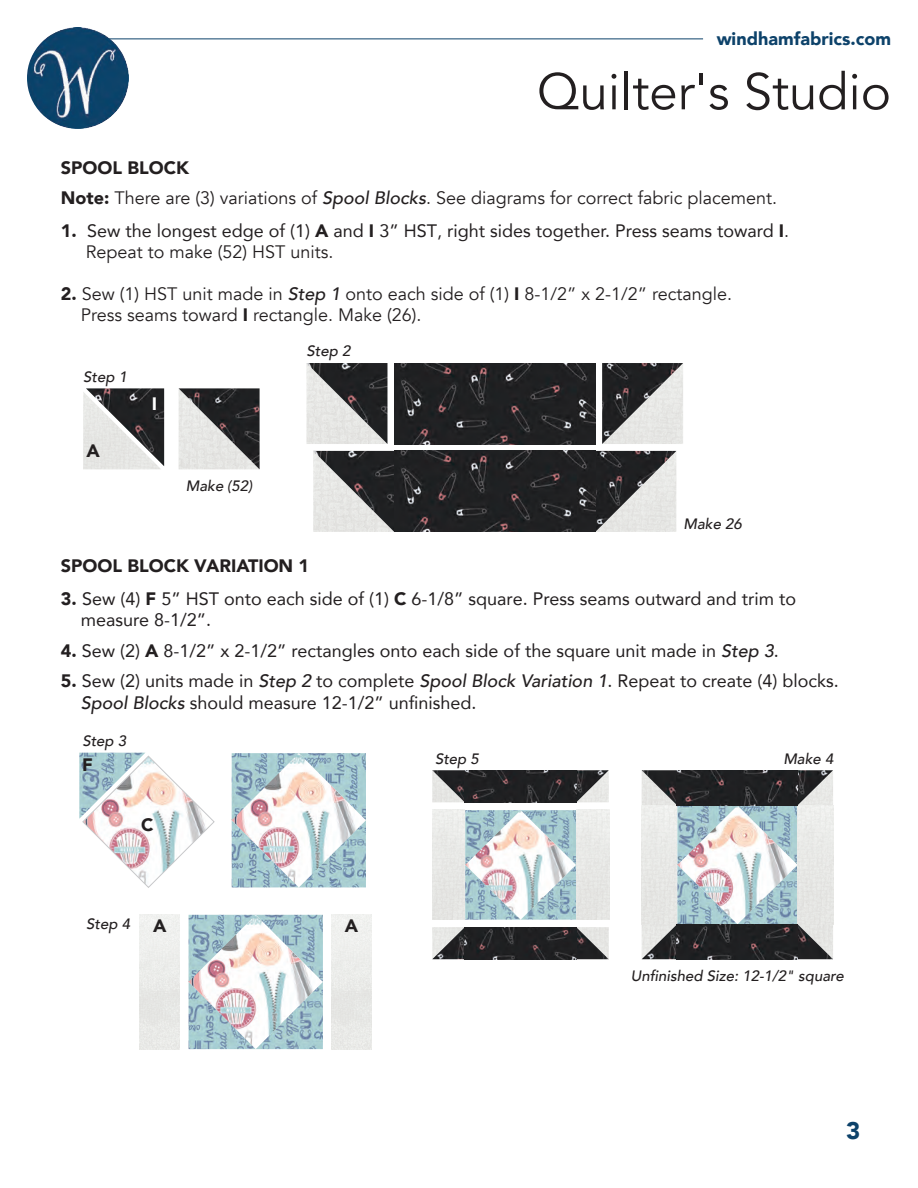
<style>
.page{position:relative;width:918px;height:1188px;background:#fff}
.page>*{position:absolute;margin:0;border:0;box-sizing:border-box;transform-origin:0 0}
.t1{font:51px "Avenir";color:#231f20}
.t2{font:900 24px "Avenir";color:#0d426a}
.t3{font:18px/21px "Avenir";color:#231f20}
.t4{font:18px/30.6px "Avenir";color:#231f20}
.t5{font:900 18px "Avenir";color:#231f20}
.t6{font:900 18px "Avenir";color:#0d426a}
.t7{font:900 18px "Avenir";color:#fff}
.t8{font:italic 500 15px "Avenir";color:#231f20}
.s1{font-weight:900}
.s2{font-weight:500;font-style:italic}
.s3{font-style:inherit}
</style>
<div class="page">
<img style="left:27px;top:27px;width:102px;height:102px;border-radius:51px">
<hr style="left:109px;top:39px;width:594px;height:1px;background:#0d426a">
<img style="left:189px;top:915px;width:134px;height:134px">
<div style="left:140px;top:914px;width:40px;height:135px;background:#ebece9"></div>
<div style="left:332px;top:914px;width:39px;height:135px;background:#ebece9"></div>
<img style="left:79px;top:753px;width:66px;height:66px">
<svg style="left:82px;top:756px;width:133px;height:132px"></svg>
<img style="left:232px;top:753px;width:134px;height:134px">
<img style="left:432px;top:810px;width:177px;height:110px">
<img style="left:432px;top:927px;width:177px;height:32px">
<img style="left:432px;top:770px;width:177px;height:32px">
<img style="left:641px;top:770px;width:192px;height:189px">
<img style="left:306px;top:363px;width:81px;height:81px">
<img style="left:602px;top:363px;width:81px;height:81px">
<img style="left:394px;top:363px;width:201px;height:81px">
<img style="left:179px;top:388px;width:81px;height:81px">
<img style="left:83px;top:392px;width:78px;height:77px">
<img style="left:86px;top:388px;width:78px;height:78px">
<img style="left:313px;top:451px;width:363px;height:81px">
<p class="t6" style="left:717px;top:23px;width:176px">windhamfabrics.com</p>
<h1 class="t1" style="left:537px;top:61px;width:356px">Quilter's Studio</h1>
<p class="t4" style="left:61px;top:152px;width:718px"><span class="s1">SPOOL BLOCK<br>Note:</span> There are (3) variations of <span class="s2">Spool Blocks</span>. See diagrams for correct fabric placement.</p>
<p class="t3" style="left:86px;top:220px;width:705px;text-indent:-25px"><span class="s1">1.</span> Sew the longest edge of (1) <span class="s1">A</span> and <span class="s1">I</span> 3” HST<span class="s3">,</span> right sides together. Press seams toward <span class="s1">I</span><span class="s3">.<br>Repeat to make (52) HST units.</span></p>
<p class="t4" style="left:81px;top:284px;width:653px;line-height:21px;text-indent:-20px"><span class="s1">2.</span> Sew (1) HST unit made in <span class="s2">Step 1</span> onto each side of (1) <span class="s1">I</span> 8-1/2” x 2-1/2” rectangle.<br>Press seams toward <span class="s1">I</span> rectangle. Make (26).</p>
<p class="t8" style="left:83px;top:367px;width:45px">Step 1</p>
<p class="t5" style="left:87px;top:435px;width:15px">A</p>
<p class="t7" style="left:152px;top:388px;width:7px">I</p>
<p class="t8" style="left:186px;top:477px;width:68px">Make (52)</p>
<p class="t8" style="left:306px;top:342px;width:45px">Step 2</p>
<p class="t8" style="left:684px;top:515px;width:60px">Make 26</p>
<p class="t5" style="left:61px;top:550px;width:250px">SPOOL BLOCK VARIATION 1</p>
<p class="t3" style="left:81px;top:588px;width:717px;text-indent:-20px"><span class="s1">3.</span> Sew (4) <span class="s1">F</span> 5” HST onto each side of (1) <span class="s1">C</span> 6-1/8” square. Press seams outward and trim to measure 8-1/2”.</p>
<p class="t3" style="left:61px;top:639px;width:720px"><span class="s1">4.</span> Sew (2) <span class="s1">A</span> 8-1/2” x 2-1/2” rectangles onto each side of the square unit made in <span class="s2">Step 3</span>.</p>
<p class="t3" style="left:81px;top:670px;width:760px;line-height:21.6px;text-indent:-20px"><span class="s1">5.</span> Sew (2) units made in <span class="s2">Step 2</span> to complete <span class="s2">Spool Block Variation 1</span>. Repeat to create (4) blocks.<br><span class="s2">Spool Blocks</span> should measure 12-1/2” unfinished.</p>
<p class="t8" style="left:82px;top:732px;width:45px">Step 3</p>
<p class="t5" style="left:82px;top:749px;width:12px">F</p>
<p class="t5" style="left:141px;top:809px;width:14px">C</p>
<p class="t8" style="left:86px;top:915px;width:45px">Step 4</p>
<p class="t5" style="left:153px;top:911px;width:15px">A</p>
<p class="t5" style="left:345px;top:911px;width:15px">A</p>
<p class="t8" style="left:435px;top:749px;width:45px">Step 5</p>
<p class="t8" style="left:783px;top:749px;width:52px">Make 4</p>
<p class="t8" style="left:631px;top:967px;width:214px">Unfinished Size: 12-1/2" square</p>
<h2 class="t2" style="left:846px;top:1110px;width:16px">3</h2>
</div>
